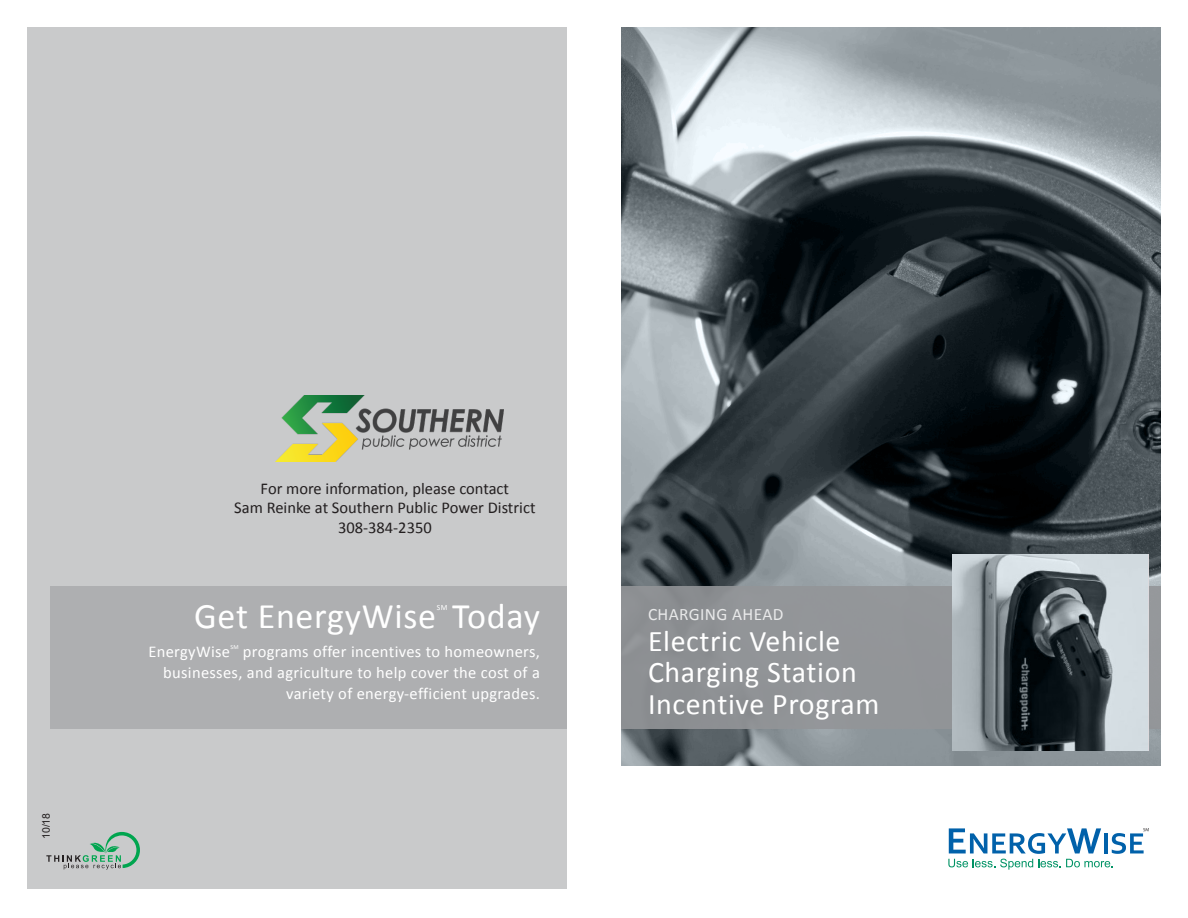
<style>
.page{position:relative;width:1188px;height:918px;background:#fff}
.page>*{position:absolute;margin:0;border:0;box-sizing:border-box;transform-origin:0 0}
.t1{font:36px "Calibri";letter-spacing:.02em;color:#fff}
.t2{font:30px/31.5px "Calibri";letter-spacing:.02em;color:#fff}
.t3{font:17.4px "Calibri";letter-spacing:.02em;color:#fff}
.t4{font:16.5px/21px "Calibri";letter-spacing:.02em;color:#fff;text-align:right}
.t5{font:16.5px "Calibri";color:#231f20}
.t6{font:10.5px "Arial";color:#231f20}
.t7{font:7.8px "Calibri";color:#fff}
.t8{font:6.15px "Calibri";color:#fff}
</style>
<div class="page">
<svg style="left:621px;top:27px;width:540px;height:739px"></svg>
<div style="left:621px;top:586px;width:540px;height:143px;background:#939598"></div>
<div style="left:27px;top:27px;width:540px;height:862px;background:#c9cacb"></div>
<div style="left:51px;top:586px;width:516px;height:143px;background:#aeafb1"></div>
<svg style="left:46px;top:832px;width:94px;height:38px"></svg>
<svg style="left:952px;top:554px;width:196px;height:200px"></svg>
<svg style="left:948px;top:828px;width:201px;height:42px"></svg>
<img style="left:276px;top:395px;width:227px;height:66px">
<p class="t6" style="left:39px;top:839px;width:28px;rotate:-90deg">10/18</p>
<p class="t5" style="left:261px;top:478px;width:250px">For more information, please contact</p>
<p class="t5" style="left:234px;top:498px;width:303px">Sam Reinke at Southern Public Power District</p>
<p class="t5" style="left:338px;top:517px;width:95px">308-384-2350</p>
<p class="t1" style="left:194px;top:593px;width:347px">Get EnergyWise Today</p>
<p class="t3" style="left:648px;top:603px;width:137px">CHARGING AHEAD</p>
<p class="t7" style="left:437px;top:603px;width:12px">SM</p>
<p class="t2" style="left:648px;top:625px;width:194px">Electric Vehicle</p>
<p class="t2" style="left:648px;top:657px;width:233px">Charging Station<br>Incentive Program</p>
<p class="t4" style="left:148px;top:641px;width:83px">EnergyWise</p>
<p class="t8" style="left:231px;top:643px;width:10px">SM</p>
<p class="t4" style="left:163px;top:641px;width:378px">programs offer incentives to homeowners, businesses, and agriculture to help cover the cost of a variety of energy-efficient upgrades.</p>
</div>
